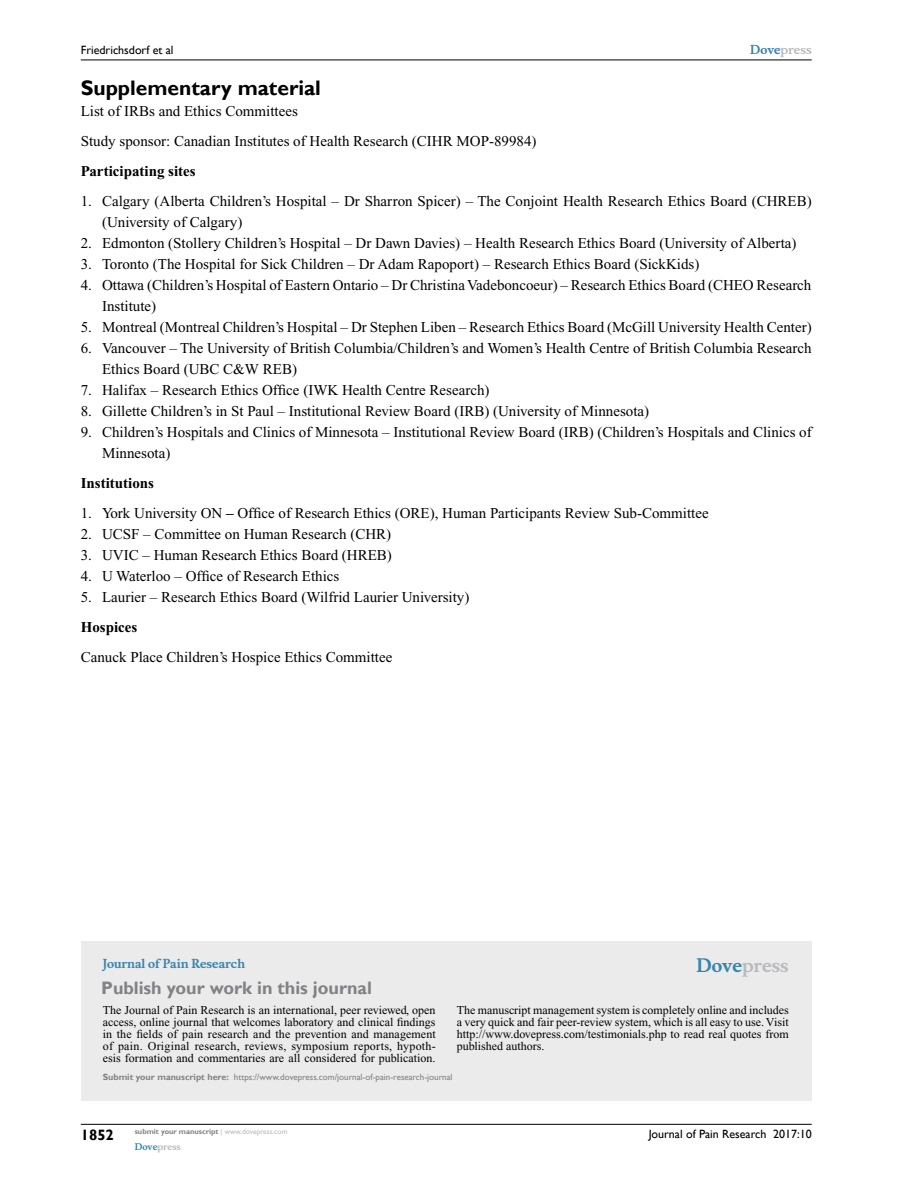
<style>
.page{position:relative;width:918px;height:1188px;background:#fff}
.page>*{position:absolute;margin:0;border:0;box-sizing:border-box;transform-origin:0 0}
.t1{font:700 21px "Gill Sans";color:#000}
.t2{font:700 18px "Gill Sans";color:#808285}
.t3{font:700 18px "Musee";color:#b8babc}
.t4{font:15px/21px "Times New Roman";color:#000}
.t5{font:700 15px "Times New Roman";color:#000}
.t6{font:700 15px "Gill Sans";color:#000}
.t7{font:12px/12px "Times New Roman";color:#000;text-align:justify}
.t8{font:12px "Gill Sans";color:#000}
.t9{font:700 12px "Musee";color:#3785ad}
.t10{font:700 12px "Musee";color:#b8babc}
.t11{font:9px "Gill Sans";color:#808285}
.t12{font:700 9px "Musee";color:#b8babc}
.t13{font:700 7.5px "Gill Sans";color:#808285}
.s1{color:#3785ad}
.s2{font-weight:700}
.s3{font-weight:400;color:#b8babc}
</style>
<div class="page">
<div style="left:81px;top:941px;width:731px;height:159px;background:#ebebec"></div>
<hr style="left:81px;top:1124px;width:731px;height:1px;background:#000">
<hr style="left:81px;top:60px;width:731px;height:1px;background:#000">
<p class="t10" style="left:750px;top:43px;width:63px"><span class="s1">Dove</span>press</p>
<p class="t8" style="left:81px;top:43px;width:94px">Friedrichsdorf et al</p>
<h1 class="t1" style="left:81px;top:76px;width:242px">Supplementary material</h1>
<p class="t4" style="left:81px;top:96px;width:457px;line-height:30px">List of IRBs and Ethics Committees<br>Study sponsor: Canadian Institutes of Health Research (CIHR MOP-89984)</p>
<p class="t5" style="left:81px;top:163px;width:117px">Participating sites</p>
<p class="t4" style="left:102px;top:191px;width:711px;text-indent:-21px">1. Calgary (Alberta Children’s Hospital – Dr Sharron Spicer) – The Conjoint Health Research Ethics Board (CHREB) (University of Calgary)</p>
<p class="t4" style="left:81px;top:233px;width:717px">2. Edmonton (Stollery Children’s Hospital – Dr Dawn Davies) – Health Research Ethics Board (University of Alberta)</p>
<p class="t4" style="left:81px;top:254px;width:620px">3. Toronto (The Hospital for Sick Children – Dr Adam Rapoport) – Research Ethics Board (SickKids)</p>
<p class="t4" style="left:102px;top:275px;width:711px;text-indent:-21px">4. Ottawa (Children’s Hospital of Eastern Ontario – Dr Christina Vadeboncoeur) – Research Ethics Board (CHEO Research<br>Institute)</p>
<p class="t4" style="left:81px;top:317px;width:733px">5. Montreal (Montreal Children’s Hospital – Dr Stephen Liben – Research Ethics Board (McGill University Health Center)</p>
<p class="t4" style="left:102px;top:338px;width:711px;text-indent:-21px">6. Vancouver – The University of British Columbia/Children’s and Women’s Health Centre of British Columbia Research<br>Ethics Board (UBC C&amp;W REB)</p>
<p class="t4" style="left:81px;top:380px;width:410px">7. Halifax – Research Ethics Office (IWK Health Centre Research)</p>
<p class="t4" style="left:81px;top:401px;width:570px">8. Gillette Children’s in St Paul – Institutional Review Board (IRB) (University of Minnesota)</p>
<p class="t4" style="left:102px;top:422px;width:711px;text-indent:-21px">9. Children’s Hospitals and Clinics of Minnesota – Institutional Review Board (IRB) (Children’s Hospitals and Clinics of<br>Minnesota)</p>
<p class="t5" style="left:81px;top:475px;width:75px">Institutions</p>
<p class="t4" style="left:81px;top:503px;width:629px">1. York University ON <span class="s2">–</span> Office of Research Ethics (ORE), Human Participants Review Sub-Committee</p>
<p class="t4" style="left:81px;top:524px;width:312px">2. UCSF – Committee on Human Research (CHR)</p>
<p class="t4" style="left:81px;top:545px;width:313px">3. UVIC – Human Research Ethics Board (HREB)</p>
<p class="t4" style="left:81px;top:566px;width:260px">4. U Waterloo – Office of Research Ethics</p>
<p class="t4" style="left:81px;top:587px;width:390px">5. Laurier – Research Ethics Board (Wilfrid Laurier University)</p>
<p class="t5" style="left:81px;top:619px;width:58px">Hospices</p>
<p class="t4" style="left:81px;top:647px;width:313px">Canuck Place Children’s Hospice Ethics Committee</p>
<p class="t9" style="left:103px;top:956px;width:144px">Journal of Pain Research</p>
<p class="t2" style="left:101px;top:977px;width:272px">Publish your work in this journal</p>
<p class="t3" style="left:697px;top:955px;width:94px"><span class="s1">Dove</span>press</p>
<p class="t7" style="left:103px;top:1004px;width:335px">The Journal of Pain Research is an international, peer reviewed, open access, online journal that welcomes laboratory and clinical findings in the fields of pain research and the prevention and management of pain. Original research, reviews, symposium reports, hypoth&shy;esis formation and commentaries are all considered for publication.</p>
<p class="t7" style="left:457px;top:1004px;width:334px">The manuscript management system is completely online and includes a very quick and fair peer-review system, which is all easy to use. Visit http://www.dovepress.com/testimonials.php to read real quotes from published authors.</p>
<p class="t11" style="left:103px;top:1072px;width:351px"><span class="s2">Submit your manuscript here:</span> https://www.dovepress.com/journal-of-pain-research-journal</p>
<p class="t6" style="left:81px;top:1126px;width:35px">1852</p>
<p class="t13" style="left:135px;top:1127px;width:154px">submit your manuscript <span class="s3">| www.dovepress.com</span></p>
<p class="t12" style="left:135px;top:1141px;width:48px"><span class="s1">Dove</span>press</p>
<p class="t8" style="left:649px;top:1127px;width:164px">Journal of Pain Research 2017:10</p>
</div>
